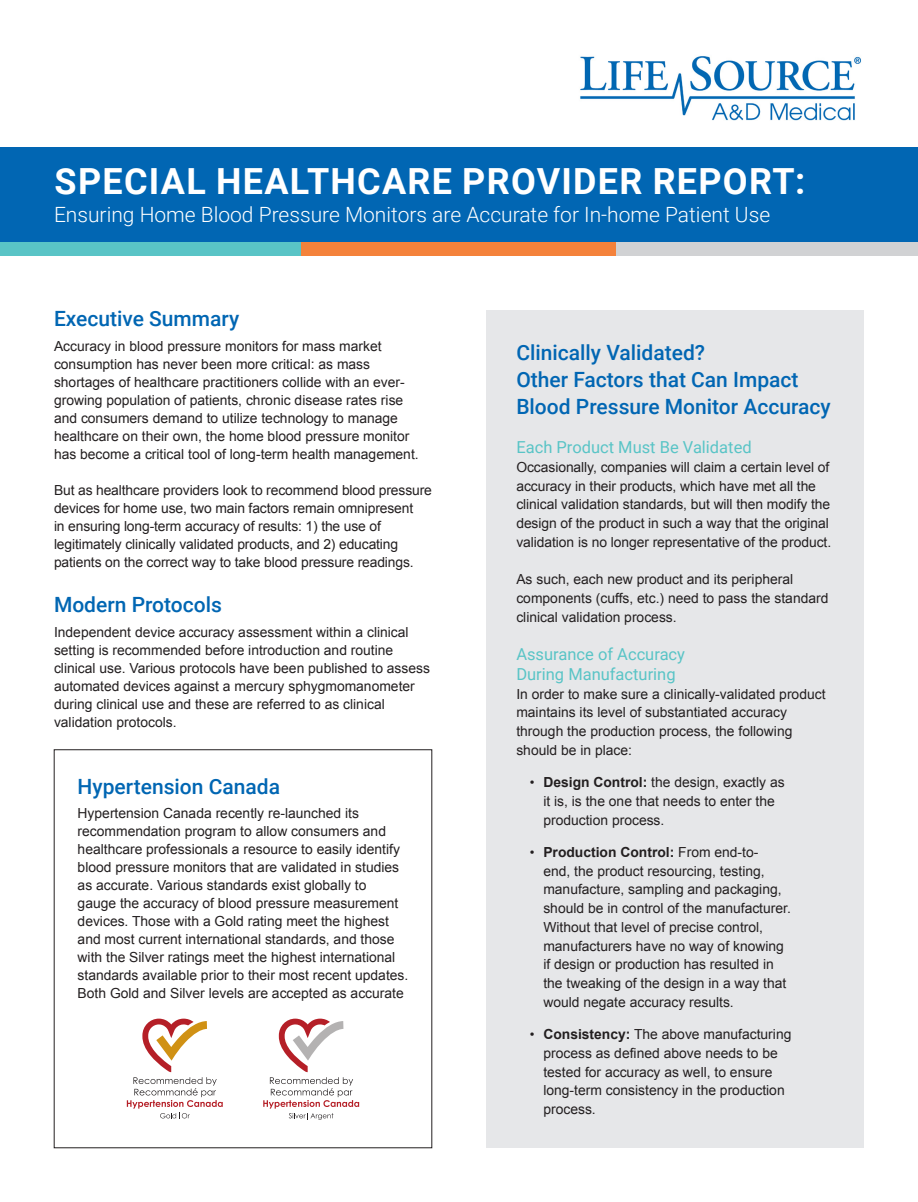
<style>
.page{position:relative;width:918px;height:1202px;background:#fff}
.page>*{position:absolute;margin:0;border:0;box-sizing:border-box;transform-origin:0 0}
.t1{font:700 36px "Roboto";letter-spacing:.035em;color:#fff}
.Headline{font:500 21px/27px "Roboto";color:#0166b3}
.t2{font:300 21px "Roboto";color:#fff}
.Subheadline{font:16.5px/19.5px "Roboto";color:#59c4c6}
.t3{font:13.8px/18px "Arial";color:#231f20}
.s1{font-size:13.5px}
.s2{font-weight:700}
</style>
<div class="page">
<svg style="left:263px;top:1018px;width:96px;height:101px"></svg>
<svg style="left:127px;top:1018px;width:96px;height:101px"></svg>
<div style="left:486px;top:310px;width:378px;height:838px;background:#e6e7e9"></div>
<div style="left:0;top:147px;width:918px;height:95px;background:#0166b3"></div>
<div style="left:0;top:242px;width:302px;height:13px;background:#59c4c6"></div>
<div style="left:302px;top:242px;width:314px;height:13px;background:#f4823b"></div>
<div style="left:616px;top:242px;width:302px;height:13px;background:#d1d2d4"></div>
<img style="left:580px;top:56px;width:281px;height:64px">
<p class="t1" style="left:55px;top:156px;width:752px">SPECIAL HEALTHCARE PROVIDER REPORT:</p>
<p class="t2" style="left:54px;top:200px;width:718px">Ensuring Home Blood Pressure Monitors are Accurate for In-home Patient Use</p>
<p class="Headline" style="left:54px;top:305px;width:187px">Executive Summary</p>
<p class="t3" style="left:54px;top:337px;width:366px">Accuracy in blood pressure monitors for mass market consumption has never been more critical: as mass shortages of healthcare practitioners collide with an ever&shy;growing population of patients, chronic disease rates rise and consumers demand to utilize technology to manage healthcare on their own, the home blood pressure monitor has become a critical tool of long-term health management.</p>
<p class="t3" style="left:54px;top:481px;width:379px">But as healthcare providers look to recommend blood pressure devices for home use, two main factors remain omnipresent<br>in ensuring long-term accuracy of results: 1) the use of legitimately clinically validated products, and 2) educating patients on the correct way to take blood pressure readings.</p>
<p class="Headline" style="left:54px;top:590px;width:169px">Modern Protocols</p>
<p class="t3" style="left:54px;top:623px;width:378px">Independent device accuracy assessment within a clinical setting is recommended before introduction and routine clinical use. Various protocols have been published to assess automated devices against a mercury sphygmomanometer during clinical use and these are referred to as clinical validation protocols.</p>
<p class="Headline" style="left:78px;top:771px;width:204px">Hypertension Canada</p>
<p class="t3" style="left:78px;top:804px;width:332px">Hypertension Canada recently re-launched its recommendation program to allow consumers and healthcare professionals a resource to easily identify blood pressure monitors that are validated in studies as accurate. Various standards exist globally to gauge the accuracy of blood pressure measurement devices. Those with a Gold rating meet the highest and most current international standards, and those with the Silver ratings meet the highest international standards available prior to their most recent updates.<br>Both Gold and Silver levels are accepted as accurate</p>
<p class="Headline" style="left:516px;top:338px;width:316px">Clinically Validated?<br>Other Factors that Can Impact<br>Blood Pressure Monitor Accuracy</p>
<p class="Subheadline" style="left:516px;top:437px;width:237px">Each Product Must Be Validated</p>
<p class="t3" style="left:516px;top:458px;width:316px;line-height:18.8px">Occasionally, companies will claim a certain level of accuracy in their products, which have met all the clinical validation standards, but will then modify the design of the product in such a way that the original validation is no longer representative of the product.</p>
<p class="t3" style="left:516px;top:570px;width:314px;line-height:18.8px">As such, each new product and its peripheral components (cuffs, etc.) need to pass the standard clinical validation process.</p>
<p class="Subheadline" style="left:516px;top:644px;width:170px">Assurance of Accuracy<br>During Manufacturing</p>
<p class="t3" style="left:516px;top:684px;width:311px;line-height:18.8px">In order to make sure a clinically-validated product maintains its level of substantiated accuracy through the production process, the following should be in place:</p>
<p class="t3" style="left:543px;top:773px;width:243px;line-height:18.8px;text-indent:-14px"><span class="s1">•</span> <span class="s2">Design Control:</span> the design, exactly as it is, is the one that needs to enter the production process.</p>
<p class="t3" style="left:543px;top:842px;width:249px;line-height:18.8px;text-indent:-14px"><span class="s1">•</span> <span class="s2">Production Control:</span> From end-to-<br>end, the product resourcing, testing, manufacture, sampling and packaging, should be in control of the manufacturer.<br>Without that level of precise control, manufacturers have no way of knowing if design or production has resulted in the tweaking of the design in a way that would negate accuracy results.</p>
<p class="t3" style="left:543px;top:1025px;width:250px;line-height:18.8px;text-indent:-14px"><span class="s1">•</span> <span class="s2">Consistency:</span> The above manufacturing process as defined above needs to be tested for accuracy as well, to ensure long-term consistency in the production process.</p>
</div>
